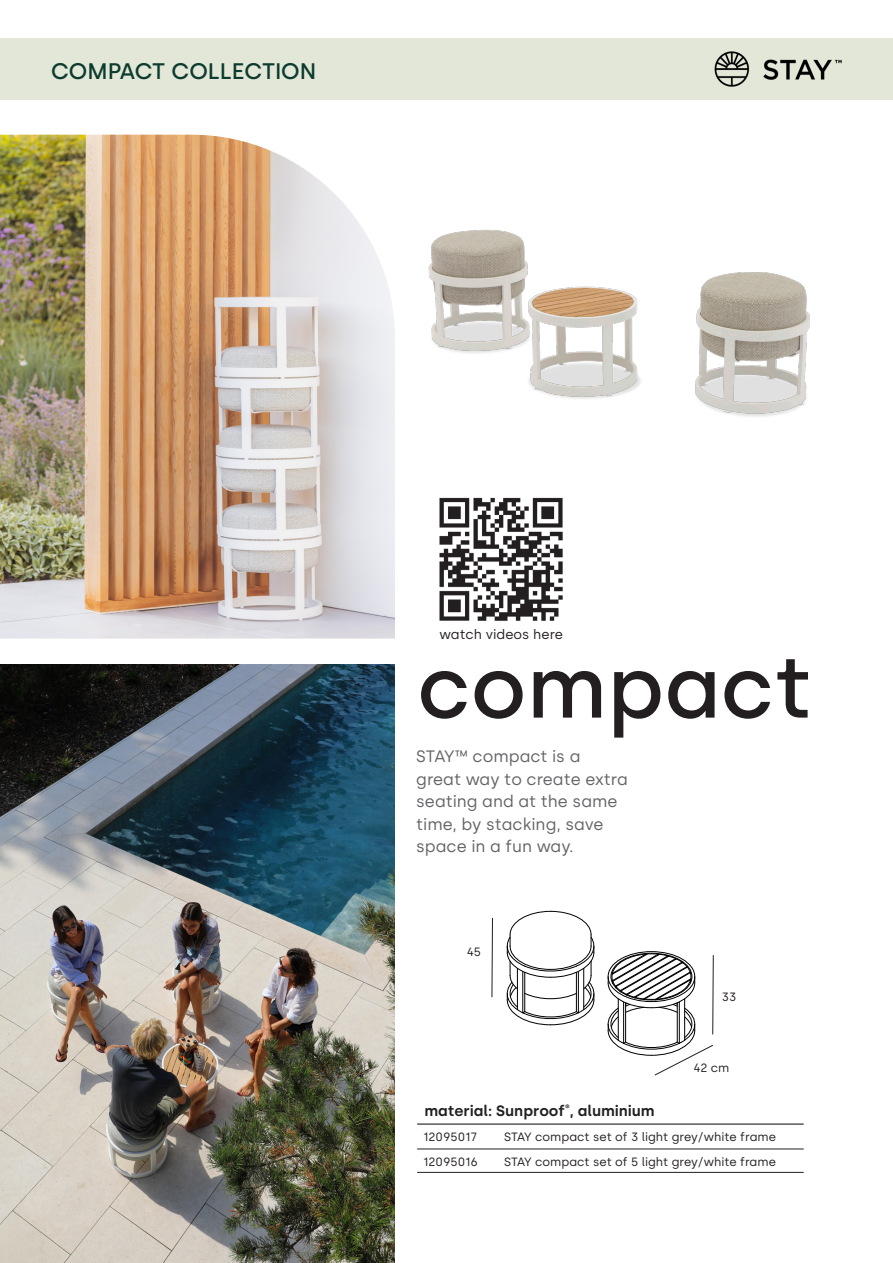
<style>
.page{position:relative;width:893px;height:1263px;background:#fff}
.page>*{position:absolute;margin:0;border:0;box-sizing:border-box;transform-origin:0 0}
.NATURAL{font:500 87px "Silka";color:#231f20}
.t1{font:500 22.5px "Silka";color:#0c3b2f}
.t2{font:16.5px/22.5px "Silka";color:#636366}
.t3{font:600 15px "Silka";color:#231f20}
.t4{font:13.5px "Silka";color:#231f20}
.regular_kolom{font:12px "Silka";color:#231f20}
</style>
<div class="page">
<div style="left:0;top:38px;width:893px;height:61px;background:#e3e7d8"></div>
<img style="left:714px;top:51px;width:128px;height:36px">
<img style="left:0;top:135px;width:395px;height:504px">
<svg style="left:491px;top:917px;width:2px;height:81px"></svg>
<svg style="left:506px;top:910px;width:208px;height:166px"></svg>
<hr style="left:417px;top:1149px;width:81px;height:1px;background:#231f20">
<hr style="left:498px;top:1149px;width:306px;height:1px;background:#231f20">
<hr style="left:417px;top:1172px;width:81px;height:1px;background:#231f20">
<hr style="left:498px;top:1172px;width:306px;height:1px;background:#231f20">
<hr style="left:417px;top:1123px;width:81px;height:1px;background:#231f20">
<hr style="left:498px;top:1123px;width:306px;height:1px;background:#231f20">
<img style="left:365px;top:135px;width:445px;height:335px">
<img style="left:0;top:664px;width:395px;height:599px">
<img style="left:439px;top:497px;width:124px;height:124px">
<h2 class="t1" style="left:51px;top:57px;width:267px">COMPACT COLLECTION</h2>
<p class="t4" style="left:440px;top:626px;width:125px">watch videos here</p>
<p class="NATURAL" style="left:417px;top:635px;width:396px">compact</p>
<p class="t2" style="left:416px;top:745px;width:213px">STAY™ compact is a great way to create extra seating and at the same time, by stacking, save space in a fun way.</p>
<p class="regular_kolom" style="left:467px;top:944px;width:16px">45</p>
<p class="t3" style="left:424px;top:1102px;width:232px">material: Sunproof<sup>®</sup>, aluminium</p>
<p class="regular_kolom" style="left:722px;top:989px;width:16px">33</p>
<p class="regular_kolom" style="left:693px;top:1060px;width:37px">42 cm</p>
<p class="regular_kolom" style="left:423px;top:1130px;width:55px">12095017</p>
<p class="regular_kolom" style="left:504px;top:1130px;width:273px">STAY compact set of 3 light grey/white frame</p>
<p class="regular_kolom" style="left:423px;top:1155px;width:56px">12095016</p>
<p class="regular_kolom" style="left:504px;top:1155px;width:273px">STAY compact set of 5 light grey/white frame</p>
</div>
